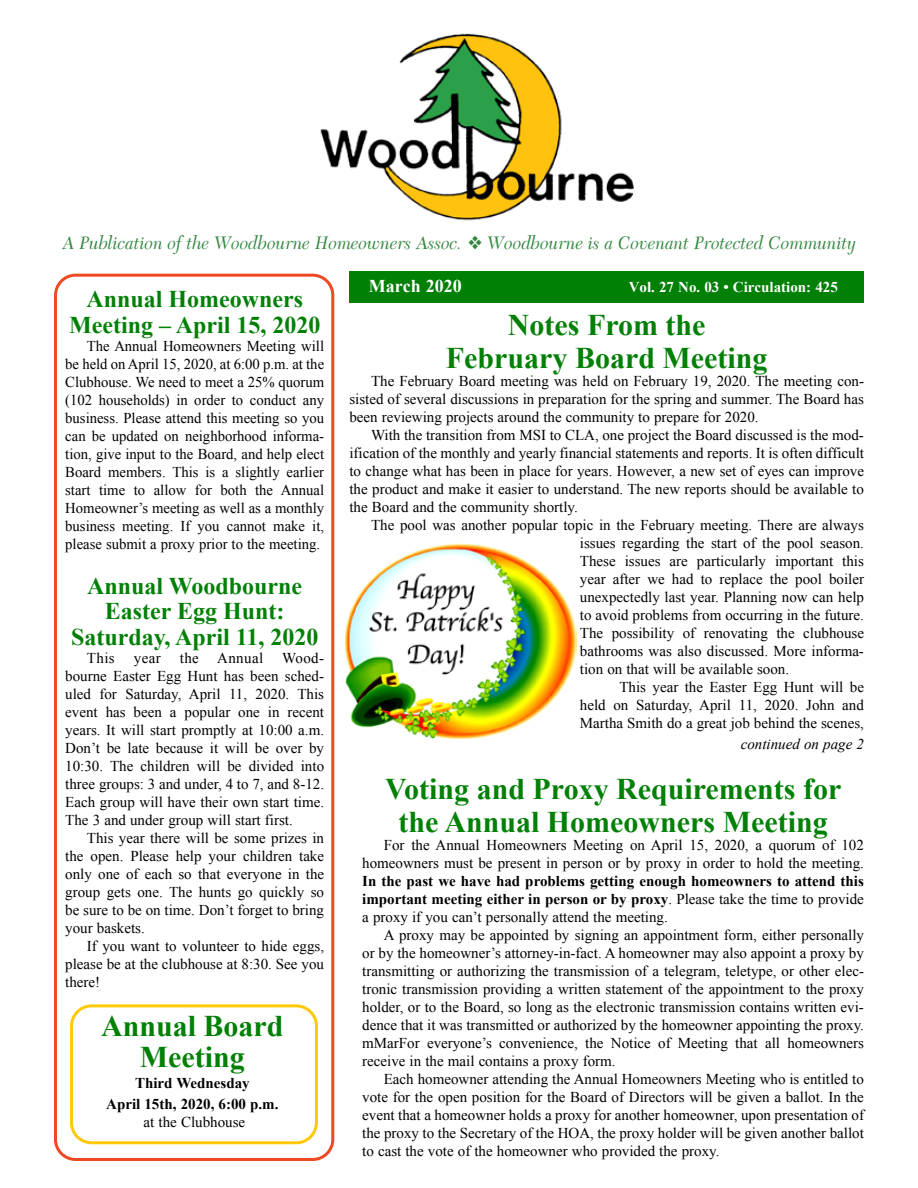
<style>
.page{position:relative;width:918px;height:1188px;background:#fff}
.page>*{position:absolute;margin:0;border:0;box-sizing:border-box;transform-origin:0 0}
.t1{font:700 30px/33px "Times New Roman";color:#008005;text-align:center}
.t2{font:700 24px/25.5px "Times New Roman";color:#008005;text-align:center}
.t3{font:italic 18.9px "New Caledonia";color:#31863e;scale:.95 1}
.t4{font:700 18px "Times New Roman";color:#fff}
.t5{font:15px/18px "Times New Roman";color:#000;text-align:justify}
.t6{font:700 15px/18px "Times New Roman";color:#000;text-align:center}
.t7{font:700 15px "Times New Roman";color:#fff}
.t8{font:italic 15px "Times New Roman";color:#000}
.t9{font:15px "Times New Roman";letter-spacing:.025em;color:#000}
.s1{font-weight:400}
</style>
<div class="page">
<div style="left:54px;top:274px;width:280px;height:887px;border:3px solid #ef4923;border-radius:20px"></div>
<img style="left:320px;top:33px;width:314px;height:188px">
<div style="left:70px;top:1004px;width:248px;height:140px;border:3px solid #ffc907;border-radius:20px"></div>
<div style="left:349px;top:272px;width:515px;height:31px;background:#008005"></div>
<img style="left:345px;top:544px;width:231px;height:194px">
<p class="t3" style="left:63px;top:233px;width:837px">A Publication of the Woodbourne Homeowners Assoc. ❖ Woodbourne is a Covenant Protected Community</p>
<h2 class="t2" style="left:69px;top:286px;width:253px">Annual Homeowners<br>Meeting – April 15, 2020</h2>
<p class="t5" style="left:65px;top:336px;width:260px;text-indent:22px">The Annual Homeowners Meeting will be held on April 15, 2020, at 6:00 p.m. at the Clubhouse. We need to meet a 25% quorum (102 households) in order to conduct any business. Please attend this meeting so you can be updated on neighborhood informa&shy;tion, give input to the Board, and help elect Board members. This is a slightly earlier start time to allow for both the Annual Homeowner’s meeting as well as a monthly business meeting. If you cannot make it, please submit a proxy prior to the meeting.</p>
<h2 class="t2" style="left:71px;top:572px;width:249px">Annual Woodbourne<br>Easter Egg Hunt:<br>Saturday, April 11, 2020</h2>
<p class="t5" style="left:87px;top:648px;width:29px">This</p>
<p class="t5" style="left:134px;top:648px;width:29px">year</p>
<p class="t9" style="left:180px;top:647px;width:85px">the Annual</p>
<p class="t5" style="left:65px;top:648px;width:260px;text-indent:217px">Wood&shy;bourne Easter Egg Hunt has been sched&shy;uled for Saturday, April 11, 2020. This event has been a popular one in recent years. It will start promptly at 10:00 a.m.<br>Don’t be late because it will be over by 10:30. The children will be divided into three groups: 3 and under, 4 to 7, and 8-12.<br>Each group will have their own start time.<br>The 3 and under group will start first.</p>
<p class="t5" style="left:65px;top:828px;width:260px;text-indent:22px">This year there will be some prizes in the open. Please help your children take only one of each so that everyone in the group gets one. The hunts go quickly so be sure to be on time. Don’t forget to bring your baskets.</p>
<p class="t5" style="left:65px;top:936px;width:260px;text-indent:22px">If you want to volunteer to hide eggs, please be at the clubhouse at 8:30. See you there!</p>
<h1 class="t1" style="left:101px;top:1009px;width:184px;line-height:31.5px">Annual Board<br>Meeting</h1>
<p class="t6" style="left:106px;top:1072px;width:174px;line-height:21px">Third Wednesday<br>April 15th, 2020, 6:00 p.m.</p>
<p class="t5" style="left:144px;top:1113px;width:103px">at the Clubhouse</p>
<p class="t4" style="left:369px;top:274px;width:94px">March 2020</p>
<p class="t7" style="left:629px;top:277px;width:211px">Vol. 27 No. 03 • Circulation: 425</p>
<h1 class="t1" style="left:446px;top:308px;width:323px">Notes From the<br>February Board Meeting</h1>
<p class="t5" style="left:349px;top:372px;width:516px;text-indent:22px">The February Board meeting was held on February 19, 2020. The meeting con&shy;sisted of several discussions in preparation for the spring and summer. The Board has been reviewing projects around the community to prepare for 2020.</p>
<p class="t5" style="left:349px;top:426px;width:516px;text-indent:22px">With the transition from MSI to CLA, one project the Board discussed is the mod&shy;ification of the monthly and yearly financial statements and reports. It is often difficult to change what has been in place for years. However, a new set of eyes can improve the product and make it easier to understand. The new reports should be available to the Board and the community shortly.</p>
<p class="t5" style="left:580px;top:516px;width:286px;text-indent:-209px">The pool was another popular topic in the February meeting. There are always issues regarding the start of the pool season.<br>These issues are particularly important this year after we had to replace the pool boiler unexpectedly last year. Planning now can help to avoid problems from occurring in the future.<br>The possibility of renovating the clubhouse bathrooms was also discussed. More informa&shy;tion on that will be available soon.</p>
<p class="t5" style="left:580px;top:678px;width:286px;text-indent:40px">This year the Easter Egg Hunt will be held on Saturday, April 11, 2020. John and Martha Smith do a great job behind the scenes,</p>
<p class="t8" style="left:741px;top:733px;width:125px">continued on page 2</p>
<h1 class="t1" style="left:385px;top:772px;width:458px">Voting and Proxy Requirements for the Annual Homeowners Meeting</h1>
<p class="t5" style="left:362px;top:836px;width:503px;text-align:right">For the Annual Homeowners Meeting on April 15, 2020, a quorum of 102 homeowners must be present in person or by proxy in order to hold the meeting.</p>
<p class="t6" style="left:362px;top:872px;width:503px;text-align:justify">In the past we have had problems getting enough homeowners to attend this important meeting either in person or by proxy<span class="s1">. Please take the time to provide a proxy if you can’t personally attend the meeting.</span></p>
<p class="t5" style="left:362px;top:926px;width:503px;text-indent:22px">A proxy may be appointed by signing an appointment form, either personally or by the homeowner’s attorney-in-fact. A homeowner may also appoint a proxy by transmitting or authorizing the transmission of a telegram, teletype, or other elec&shy;tronic transmission providing a written statement of the appointment to the proxy holder, or to the Board, so long as the electronic transmission contains written evi&shy;dence that it was transmitted or authorized by the homeowner appointing the proxy. mMarFor everyone’s convenience, the Notice of Meeting that all homeowners receive in the mail contains a proxy form.</p>
<p class="t5" style="left:362px;top:1070px;width:503px;text-indent:22px">Each homeowner attending the Annual Homeowners Meeting who is entitled to vote for the open position for the Board of Directors will be given a ballot. In the event that a homeowner holds a proxy for another homeowner, upon presentation of the proxy to the Secretary of the HOA, the proxy holder will be given another ballot to cast the vote of the homeowner who provided the proxy.</p>
</div>
